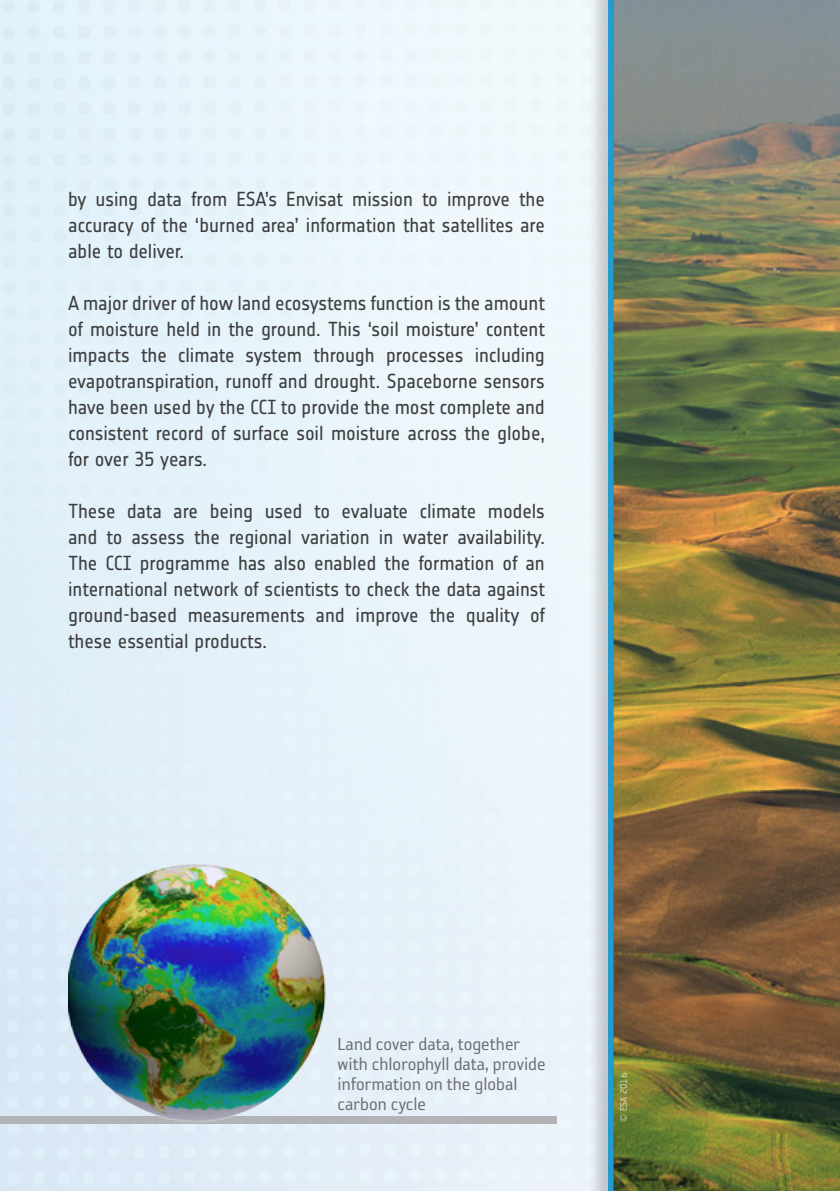
<style>
.page{position:relative;width:840px;height:1191px;background:#fff}
.page>*{position:absolute;margin:0;border:0;box-sizing:border-box;transform-origin:0 0}
.testo{font:20px/26px "Notes Esa";letter-spacing:-.005em;color:#3e3e3f;text-align:justify}
.t1{font:20px/20px "Reykjavik One OT A Gauge";color:#6c6d70}
.t2{font:11px "Reykjavik One OT A Gauge";color:#fff}
</style>
<div class="page">
<div style="left:0;top:0;width:839px;height:1191px;background:#e7f3fa"></div>
<div style="left:587px;top:0;width:252px;height:1191px;background:#231f20;opacity:.21"></div>
<img style="left:613px;top:0;width:226px;height:1191px">
<div style="left:608px;top:0;width:5px;height:1191px;background:#259bcd"></div>
<div style="left:0;top:1116px;width:556px;height:7px;background:#b2b3b7"></div>
<img style="left:68px;top:863px;width:322px;height:271px">
<p class="testo" style="left:68px;top:186px;width:478px">by using data from ESA’s Envisat mission to improve the accuracy of the ‘burned area’ information that satellites are able to deliver.</p>
<p class="testo" style="left:68px;top:290px;width:478px">A major driver of how land ecosystems function is the amount of moisture held in the ground. This ‘soil moisture’ content impacts the climate system through processes including evapotranspiration, runoff and drought. Spaceborne sensors have been used by the CCI to provide the most complete and consistent record of surface soil moisture across the globe, for over 35 years.</p>
<p class="testo" style="left:68px;top:498px;width:478px">These data are being used to evaluate climate models and to assess the regional variation in water availability.<br>The CCI programme has also enabled the formation of an international network of scientists to check the data against ground-based measurements and improve the quality of these essential products.</p>
<p class="t1" style="left:337px;top:1033px;width:209px">Land cover data, together with chlorophyll data, provide information on the global carbon cycle</p>
<p class="t2" style="left:617px;top:1121px;width:50px;rotate:-90deg">© ESA 2016</p>
</div>
